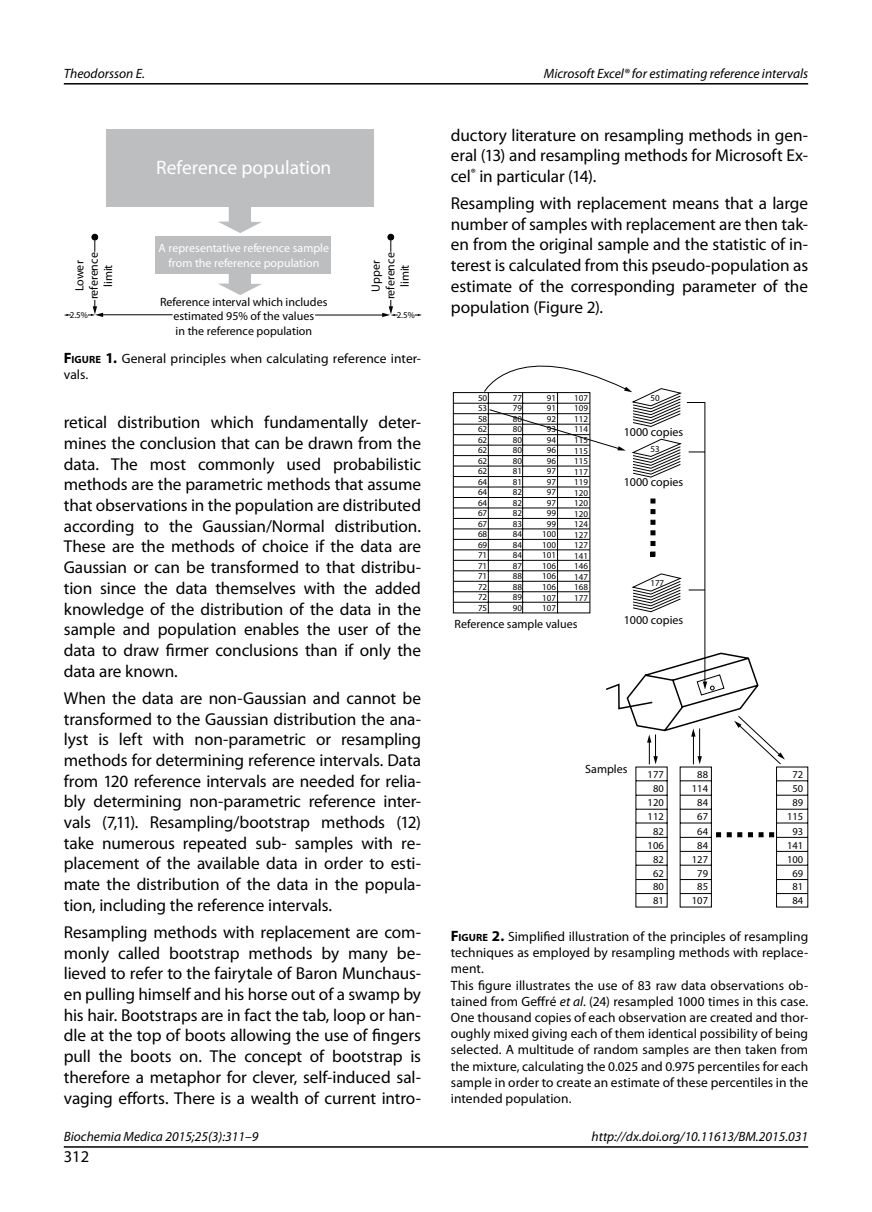
<style>
.page{position:relative;width:872px;height:1212px;background:#fff}
.page>*{position:absolute;margin:0;border:0;box-sizing:border-box;transform-origin:0 0}
.t1{font:19.5px "Myriad Pro";color:#fff}
.t2{font:17.25px/20.7px "Myriad Pro";letter-spacing:-.01em;color:#000;text-align:justify}
.t3{font:16.5px "Myriad Pro";color:#000}
.t4{font:13.5px/16.2px "Myriad Pro";letter-spacing:.005em;color:#000}
.t5{font:italic 13.5px "Myriad Pro";color:#000}
.t6{font:12px/14.4px "Myriad Pro";color:#000;text-align:center}
.t7{font:12px/14.4px "Myriad Pro";color:#fff;text-align:center}
.t8{font:10.5px/14.1px "Myriad Pro";color:#000;text-align:center}
.t9{font:9px/10.5px "Myriad Pro";color:#000;text-align:justify}
.s1{font-weight:700;font-size:15px}
.s2{font-weight:700;font-size:10.5px}
.s3{font-style:italic}
</style>
<div class="page">
<hr style="left:64px;top:1146px;width:744px;height:2px;background:#000">
<hr style="left:64px;top:83px;width:744px;height:2px;background:#000">
<svg style="left:453px;top:366px;width:170px;height:248px"></svg>
<svg style="left:488px;top:387px;width:320px;height:520px"></svg>
<div style="left:155px;top:236px;width:176px;height:37px;background:#bcbec0"></div>
<div style="left:106px;top:129px;width:267px;height:78px;background:#bcbec0"></div>
<svg style="left:218px;top:207px;width:44px;height:26px"></svg>
<svg style="left:218px;top:273px;width:44px;height:22px"></svg>
<svg style="left:92px;top:234px;width:6px;height:18px"></svg>
<svg style="left:388px;top:234px;width:6px;height:18px"></svg>
<div style="left:387px;top:234px;width:7px;height:6px;border:1px solid #000;border-radius:50%"></div>
<hr style="left:102px;top:314px;width:71px;height:1px;background:#000">
<hr style="left:315px;top:315px;width:69px;height:1px;background:#000">
<svg style="left:64px;top:314px;width:7px;height:2px"></svg>
<svg style="left:88px;top:300px;width:15px;height:17px"></svg>
<svg style="left:382px;top:300px;width:16px;height:17px"></svg>
<svg style="left:415px;top:314px;width:7px;height:2px"></svg>
<p class="t5" style="left:64px;top:65px;width:83px">Theodorsson E.</p>
<p class="t5" style="left:544px;top:65px;width:266px">Microsoft Excel® for estimating reference intervals</p>
<p class="t1" style="left:156px;top:155px;width:176px">Reference population</p>
<p class="t7" style="left:159px;top:241px;width:172px">A representative reference sample from the reference population</p>
<p class="t6" style="left:72px;top:299px;width:48px;rotate:-90deg">Lower reference limit</p>
<p class="t6" style="left:368px;top:299px;width:48px;rotate:-90deg">Upper reference limit</p>
<p class="t6" style="left:160px;top:294px;width:169px">Reference interval which includes estimated 95% of the values<br>in the reference population</p>
<p class="t9" style="left:70px;top:310px;width:20px">2.5%</p>
<p class="t9" style="left:397px;top:309px;width:20px">2.5%</p>
<p class="t4" style="left:64px;top:350px;width:359px"><span class="s1">F</span><span class="s2">IGURE</span> <span class="s1">1.</span> General principles when calculating reference inter&shy;vals.</p>
<p class="t2" style="left:64px;top:412px;width:359px">retical distribution which fundamentally deter&shy;mines the conclusion that can be drawn from the data. The most commonly used probabilistic methods are the parametric methods that assume that observations in the population are distributed according to the Gaussian/Normal distribution.<br>These are the methods of choice if the data are Gaussian or can be transformed to that distribu&shy;tion since the data themselves with the added knowledge of the distribution of the data in the sample and population enables the user of the data to draw firmer conclusions than if only the data are known.</p>
<p class="t2" style="left:64px;top:687px;width:359px">When the data are non-Gaussian and cannot be transformed to the Gaussian distribution the ana&shy;lyst is left with non-parametric or resampling methods for determining reference intervals. Data from 120 reference intervals are needed for relia&shy;bly determining non-parametric reference inter&shy;vals (7,11). Resampling/bootstrap methods (12) take numerous repeated sub- samples with re&shy;placement of the available data in order to esti&shy;mate the distribution of the data in the popula&shy;tion, including the reference intervals.</p>
<p class="t2" style="left:64px;top:921px;width:359px">Resampling methods with replacement are com&shy;monly called bootstrap methods by many be&shy;lieved to refer to the fairytale of Baron Munchaus&shy;en pulling himself and his horse out of a swamp by his hair. Bootstraps are in fact the tab, loop or han&shy;dle at the top of boots allowing the use of fingers pull the boots on. The concept of bootstrap is therefore a metaphor for clever, self-induced sal&shy;vaging efforts. There is a wealth of current intro-</p>
<p class="t2" style="left:451px;top:124px;width:359px">ductory literature on resampling methods in gen&shy;eral (13) and resampling methods for Microsoft Ex&shy;cel<sup>®</sup> in particular (14).</p>
<p class="t2" style="left:451px;top:193px;width:359px">Resampling with replacement means that a large number of samples with replacement are then tak&shy;en from the original sample and the statistic of in&shy;terest is calculated from this pseudo-population as estimate of the corresponding parameter of the population (Figure 2).</p>
<p class="t9" style="left:478px;top:392px;width:11px">50<br>53<br>58<br>62<br>62<br>62<br>62<br>62<br>64<br>64<br>64<br>67<br>67<br>68<br>69<br>71<br>71<br>71<br>72<br>72<br>75</p>
<p class="t9" style="left:513px;top:392px;width:11px">77<br>79<br>80<br>80<br>80<br>80<br>80<br>81<br>81<br>82<br>82<br>82<br>83<br>84<br>84<br>84<br>87<br>88<br>88<br>89<br>90</p>
<p class="t9" style="left:542px;top:392px;width:15px;text-align:center">91<br>91<br>92<br>93<br>94<br>96<br>96<br>97<br>97<br>97<br>97<br>99<br>99<br>100<br>100<br>101<br>106<br>106<br>106<br>107<br>107</p>
<p class="t9" style="left:574px;top:393px;width:15px">107<br>109<br>112<br>114<br>115<br>115<br>115<br>117<br>119<br>120<br>120<br>120<br>124<br>127<br>127<br>141<br>146<br>147<br>168<br>177</p>
<p class="t6" style="left:454px;top:617px;width:124px">Reference sample values</p>
<p class="t9" style="left:650px;top:393px;width:11px">50</p>
<p class="t6" style="left:623px;top:425px;width:61px">1000 copies</p>
<p class="t9" style="left:650px;top:443px;width:11px">53</p>
<p class="t6" style="left:623px;top:475px;width:61px">1000 copies</p>
<p class="t9" style="left:650px;top:578px;width:15px">177</p>
<p class="t6" style="left:623px;top:612px;width:61px">1000 copies</p>
<p class="t6" style="left:585px;top:762px;width:44px">Samples</p>
<p class="t8" style="left:647px;top:767px;width:18px">177<br>80<br>120<br>112<br>82<br>106<br>82<br>62</p>
<p class="t8" style="left:653px;top:879px;width:12px;text-align:left">80<br>81</p>
<p class="t8" style="left:692px;top:767px;width:18px">88<br>114<br>84<br>67<br>64<br>84<br>127<br>79</p>
<p class="t8" style="left:692px;top:879px;width:18px">85<br>107</p>
<p class="t8" style="left:787px;top:767px;width:18px">72<br>50<br>89<br>115<br>93<br>141<br>100<br>69</p>
<p class="t8" style="left:792px;top:879px;width:12px;text-align:left">81<br>84</p>
<p class="t4" style="left:451px;top:928px;width:359px"><span class="s1">F</span><span class="s2">IGURE</span> <span class="s1">2.</span> Simplified illustration of the principles of resampling techniques as employed by resampling methods with replace&shy;ment.<br>This figure illustrates the use of 83 raw data observations ob&shy;tained from Geffré <span class="s3">et al</span>. (24) resampled 1000 times in this case.<br>One thousand copies of each observation are created and thor&shy;oughly mixed giving each of them identical possibility of being selected. A multitude of random samples are then taken from the mixture, calculating the 0.025 and 0.975 percentiles for each sample in order to create an estimate of these percentiles in the intended population.</p>
<p class="t5" style="left:64px;top:1128px;width:196px">Biochemia Medica 2015;25(3):311–9</p>
<p class="t5" style="left:591px;top:1128px;width:218px">http://dx.doi.org/10.11613/BM.2015.031</p>
<p class="t3" style="left:64px;top:1146px;width:27px">312</p>
</div>
